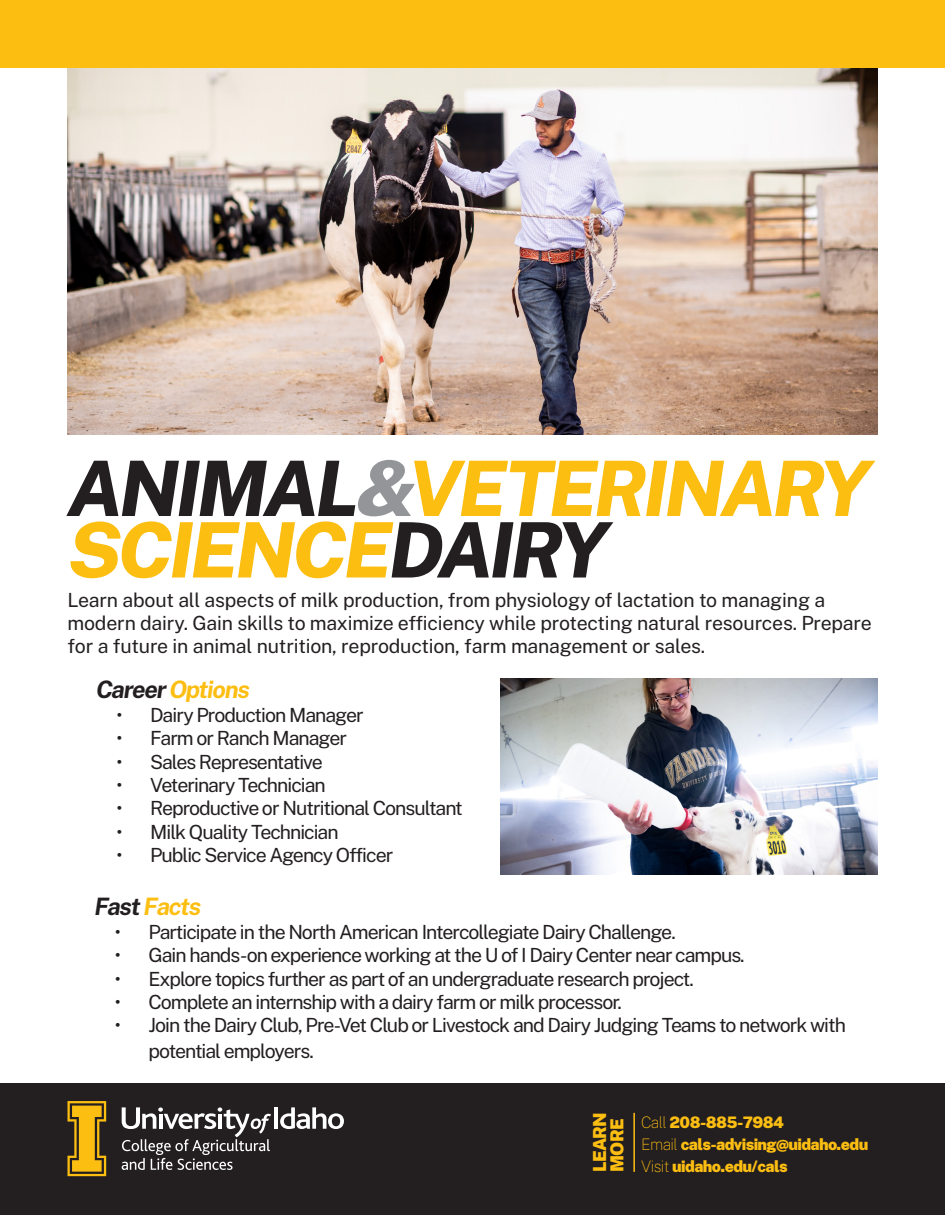
<style>
.page{position:relative;width:945px;height:1215px;background:#fff}
.page>*{position:absolute;margin:0;border:0;box-sizing:border-box;transform-origin:0 0}
.t1{font:italic 800 76.5px/61.5px "Public Sans";letter-spacing:-.05em;color:#fdbe12}
.t2{font:italic 700 24px "Public Sans";letter-spacing:-.055em;color:#fdbe12}
.t3{font:19.5px/25.2px "Public Sans";letter-spacing:-.05em;color:#231f20}
.t4{font:19.5px/23.4px "Public Sans";letter-spacing:-.01em;color:#231f20}
.t5{font:900 18px "Public Sans";letter-spacing:-.04em;color:#fdbe12}
.t6{font:900 15.9px "Public Sans";letter-spacing:-.04em;color:#fdbe12}
.s1{color:#231f20}
.s2{color:#939598}
.s3{font-weight:100}
</style>
<div class="page">
<img style="left:68px;top:68px;width:810px;height:367px">
<div style="left:0;top:1084px;width:945px;height:131px;background:#231f20"></div>
<svg style="left:68px;top:1101px;width:38px;height:75px"></svg>
<hr style="left:274px;top:1107px;width:4px;height:22px;background:#fff">
<svg style="left:280px;top:1107px;width:64px;height:22px"></svg>
<svg style="left:122px;top:1107px;width:149px;height:63px"></svg>
<div style="left:0;top:0;width:945px;height:68px;background:#fdbe12"></div>
<img style="left:501px;top:678px;width:377px;height:196px">
<hr style="left:633px;top:1113px;width:2px;height:59px;background:#fdbe12">
<p class="t1" style="left:68px;top:456px;width:805px"><span class="s1">ANIMAL</span><span class="s2">&amp;</span>VETERINARY<br>SCIENCE<span class="s1">DAIRY</span></p>
<p class="t4" style="left:68px;top:587px;width:806px">Learn about all aspects of milk production, from physiology of lactation to managing a modern dairy. Gain skills to maximize efficiency while protecting natural resources. Prepare for a future in animal nutrition, reproduction, farm management or sales.</p>
<p class="t2" style="left:96px;top:674px;width:155px"><span class="s1">Career</span> Options</p>
<p class="t3" style="left:116px;top:701px;width:249px">• Dairy Production Manager</p>
<p class="t3" style="left:116px;top:725px;width:232px">• Farm or Ranch Manager</p>
<p class="t3" style="left:116px;top:748px;width:208px">• Sales Representative</p>
<p class="t3" style="left:116px;top:772px;width:211px">• Veterinary Technician</p>
<p class="t3" style="left:116px;top:795px;width:348px">• Reproductive or Nutritional Consultant</p>
<p class="t3" style="left:116px;top:818px;width:224px">• Milk Quality Technician</p>
<p class="t3" style="left:116px;top:842px;width:279px">• Public Service Agency Officer</p>
<p class="t2" style="left:94px;top:891px;width:108px"><span class="s1">Fast</span> Facts</p>
<p class="t3" style="left:115px;top:919px;width:562px">• Participate in the North American Intercollegiate Dairy Challenge.</p>
<p class="t3" style="left:115px;top:942px;width:631px">• Gain hands-on experience working at the U of I Dairy Center near campus.</p>
<p class="t3" style="left:115px;top:965px;width:581px">• Explore topics further as part of an undergraduate research project.</p>
<p class="t3" style="left:115px;top:989px;width:509px">• Complete an internship with a dairy farm or milk processor.</p>
<p class="t3" style="left:149px;top:1012px;width:699px;text-indent:-34px">• Join the Dairy Club, Pre-Vet Club or Livestock and Dairy Judging Teams to network with potential employers.</p>
<p class="t5" style="left:588px;top:1172px;width:61px;rotate:-90deg">LEARN</p>
<p class="t5" style="left:605px;top:1172px;width:55px;rotate:-90deg">MORE</p>
<p class="t6" style="left:641px;top:1112px;width:144px"><span class="s3">Call</span> 208-885-7984</p>
<p class="t6" style="left:641px;top:1134px;width:229px"><span class="s3">Email</span> cals-advising@uidaho.edu</p>
<p class="t6" style="left:641px;top:1156px;width:148px"><span class="s3">Visit</span> uidaho.edu/cals</p>
</div>
